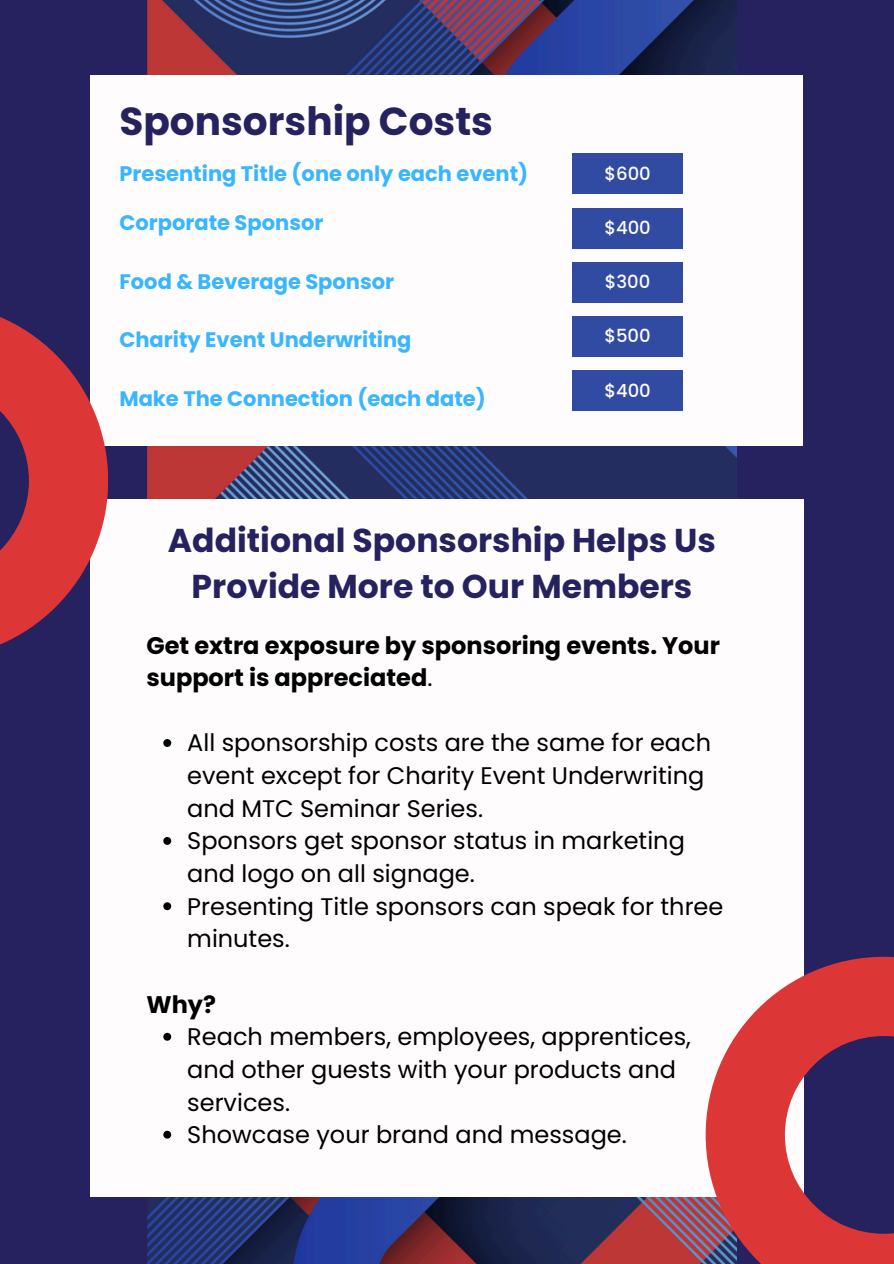
<style>
.page{position:relative;width:894px;height:1264px;background:#fff}
.page>*{position:absolute;margin:0;border:0;box-sizing:border-box;transform-origin:0 0}
.t1{font:700 39px "Poppins";color:#262260}
.t2{font:700 33px/46.2px "Poppins";color:#262260;text-align:center}
.t3{font:24px/32.7px "Poppins";color:#000}
.t4{font:700 24px/32.7px "Poppins";color:#000}
.t5{font:700 21px "Poppins";color:#38b6ff}
.t6{font:500 18px "Poppins";color:#fefcfc}
.s1{font-weight:400}
</style>
<div class="page">
<div style="left:0;top:0;width:893px;height:1263px;background:#262260"></div>
<img style="left:147px;top:0;width:589px;height:1263px">
<div style="left:90px;top:76px;width:712px;height:370px;background:#fefcfc"></div>
<div style="left:90px;top:500px;width:712px;height:696px;background:#fefcfc"></div>
<div style="left:572px;top:153px;width:111px;height:41px;background:#314ba2"></div>
<div style="left:572px;top:208px;width:111px;height:40px;background:#314ba2"></div>
<div style="left:572px;top:262px;width:111px;height:41px;background:#314ba2"></div>
<svg style="left:0;top:317px;width:108px;height:328px"></svg>
<svg style="left:163px;top:739px;width:8px;height:8px"></svg>
<svg style="left:163px;top:837px;width:8px;height:7px"></svg>
<svg style="left:163px;top:902px;width:8px;height:8px"></svg>
<svg style="left:163px;top:1032px;width:8px;height:8px"></svg>
<svg style="left:163px;top:1130px;width:8px;height:8px"></svg>
<div style="left:572px;top:316px;width:111px;height:41px;background:#314ba2"></div>
<div style="left:572px;top:370px;width:111px;height:41px;background:#314ba2"></div>
<svg style="left:705px;top:956px;width:188px;height:307px;fill:#dd3636"></svg>
<h5 class="t1" style="left:119px;top:94px;width:375px">Sponsorship Costs</h5>
<h2 class="t5" style="left:119px;top:159px;width:410px">Presenting Title (one only each event)</h2>
<h4 class="t5" style="left:119px;top:208px;width:205px">Corporate Sponsor</h4>
<p class="t5" style="left:119px;top:267px;width:276px">Food &amp; Beverage Sponsor</p>
<p class="t5" style="left:119px;top:325px;width:293px">Charity Event Underwriting</p>
<p class="t5" style="left:119px;top:384px;width:368px">Make The Connection (each date)</p>
<h1 class="t6" style="left:604px;top:161px;width:48px">$600</h1>
<h5 class="t6" style="left:604px;top:215px;width:48px">$400</h5>
<h5 class="t6" style="left:604px;top:269px;width:47px">$300</h5>
<h3 class="t6" style="left:604px;top:323px;width:48px">$500</h3>
<p class="t6" style="left:604px;top:377px;width:48px">$400</p>
<h5 class="t2" style="left:168px;top:517px;width:549px">Additional Sponsorship Helps Us<br>Provide More to Our Members</h5>
<h5 class="t4" style="left:146px;top:628px;width:575px">Get extra exposure by sponsoring events. Your support is appreciated<span class="s1">.</span></h5>
<p class="t3" style="left:187px;top:726px;width:525px">All sponsorship costs are the same for each event except for Charity Event Underwriting and MTC Seminar Series.</p>
<p class="t3" style="left:187px;top:824px;width:499px">Sponsors get sponsor status in marketing and logo on all signage.</p>
<p class="t3" style="left:187px;top:889px;width:537px">Presenting Title sponsors can speak for three minutes.</p>
<p class="t4" style="left:146px;top:987px;width:71px">Why?</p>
<p class="t3" style="left:187px;top:1020px;width:505px">Reach members, employees, apprentices, and other guests with your products and services.</p>
<p class="t3" style="left:187px;top:1118px;width:441px">Showcase your brand and message.</p>
</div>
